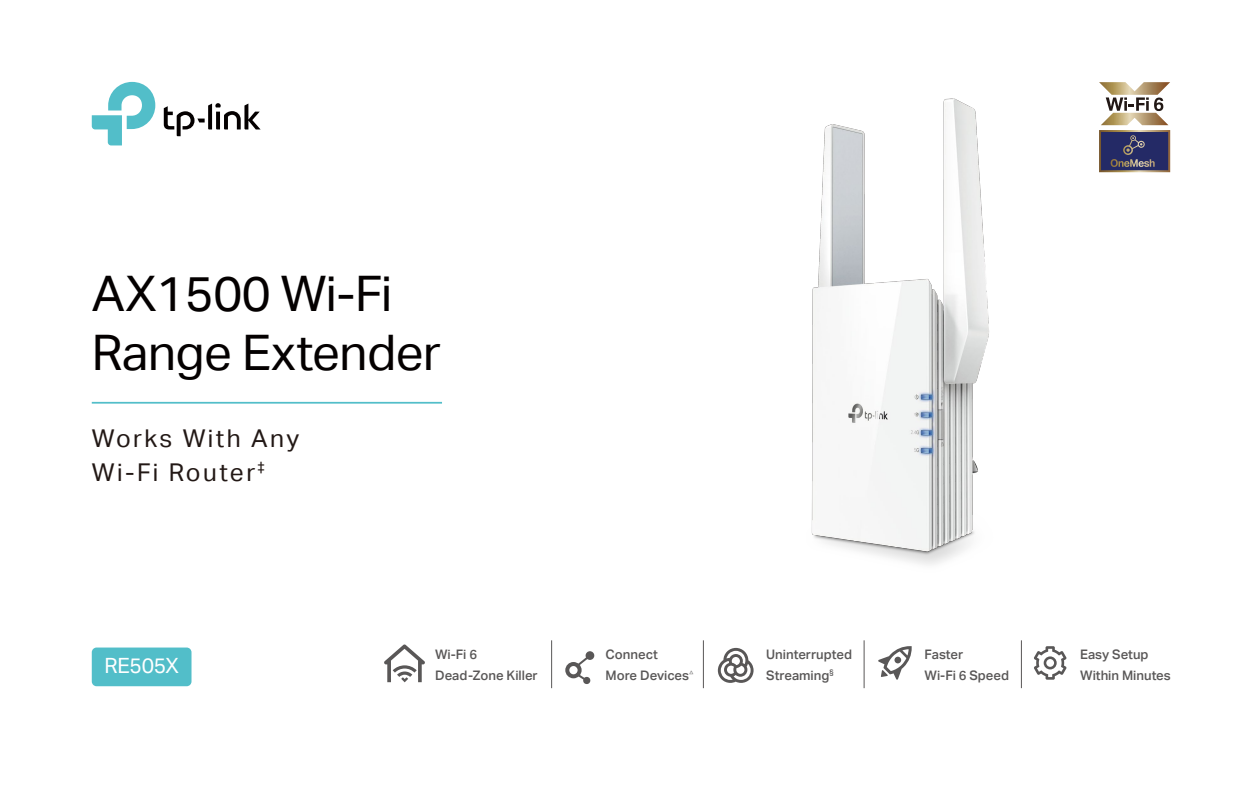
<style>
.page{position:relative;width:1260px;height:788px;background:#fff}
.page>*{position:absolute;margin:0;border:0;box-sizing:border-box;transform-origin:0 0}
.t1{font:49px/58.6px "TP Link Aktiv Regular";letter-spacing:-.01em;color:#040000}
.t2{font:24.5px/33.2px "TP Link Aktiv Regular";letter-spacing:.1em;color:#221815}
.t3{font:21px "TP Link Aktiv Regular";letter-spacing:-.015em;color:#fff}
.t4{font:13.12px/21.1px "TP Link Aktiv Medium";color:#595757}
</style>
<div class="page">
<div style="left:92px;top:647px;width:100px;height:39px;background:#52bec9;border-radius:5px"></div>
<svg style="left:92px;top:82px;width:63px;height:63px"></svg>
<svg style="left:164px;top:103px;width:97px;height:33px"></svg>
<hr style="left:92px;top:402px;width:350px;height:1px;background:#52bec9">
<svg style="left:384px;top:644px;width:41px;height:38px"></svg>
<svg style="left:565px;top:651px;width:30px;height:33px"></svg>
<svg style="left:878px;top:646px;width:34px;height:34px"></svg>
<img style="left:811px;top:98px;width:178px;height:467px">
<svg style="left:717px;top:647px;width:37px;height:36px"></svg>
<hr style="left:703px;top:640px;width:1px;height:48px;background:#595757">
<hr style="left:864px;top:640px;width:1px;height:48px;background:#595757">
<hr style="left:551px;top:640px;width:1px;height:48px;background:#595757">
<svg style="left:1034px;top:646px;width:33px;height:33px"></svg>
<hr style="left:1021px;top:640px;width:1px;height:48px;background:#595757">
<svg style="left:1099px;top:82px;width:71px;height:90px"></svg>
<h1 class="t1" style="left:92px;top:265px;width:351px">AX1500 Wi-Fi<br>Range Extender</h1>
<h2 class="t2" style="left:92px;top:422px;width:209px">Works With Any<br>Wi-Fi Router<sup>‡</sup></h2>
<h3 class="t3" style="left:104px;top:653px;width:76px">RE505X</h3>
<p class="t4" style="left:435px;top:643px;width:104px">Wi-Fi 6<br>Dead-Zone Killer</p>
<p class="t4" style="left:766px;top:643px;width:87px">Uninterrupted<br>Streaming<sup>§</sup></p>
<p class="t4" style="left:1080px;top:643px;width:92px">Easy Setup<br>Within Minutes</p>
<p class="t4" style="left:606px;top:643px;width:90px">Connect<br>More Devices<sup>△</sup></p>
<p class="t4" style="left:925px;top:643px;width:86px">Faster<br>Wi-Fi 6 Speed</p>
</div>
